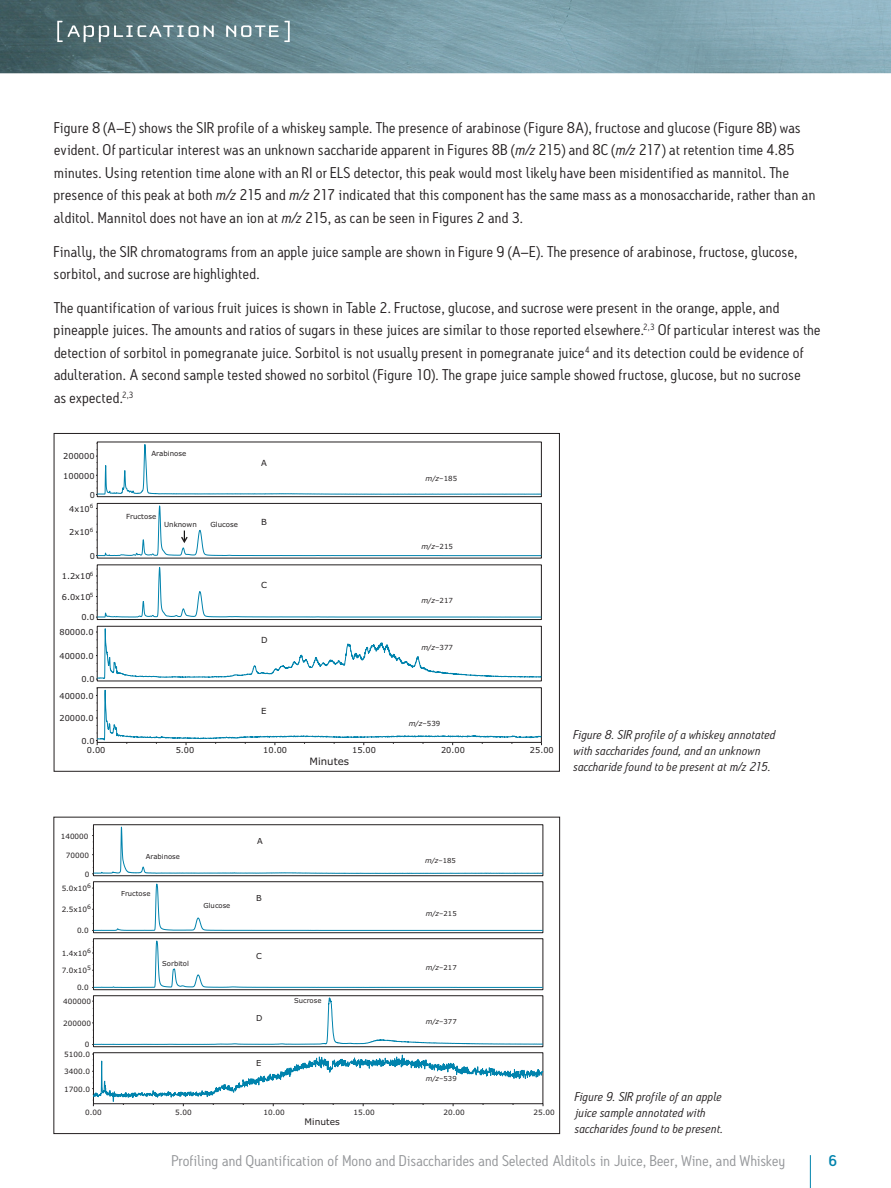
<style>
.page{position:relative;width:891px;height:1188px;background:#fff}
.page>*{position:absolute;margin:0;border:0;box-sizing:border-box;transform-origin:0 0}
.t1{font:15px/22.5px "Antitled OT";letter-spacing:.02em;color:#231f20;scale:1.05 1}
.t2{font:15px "Antitled OT";letter-spacing:.01em;color:#939598;scale:1.05 1}
.t3{font:500 15px "Antitled OT";color:#0083ad;scale:1.05 1}
.t4{font:italic 12.3px/15.8px "Antitled OT";letter-spacing:.02em;color:#231f20;scale:1.05 1}
.t5{font:10.2px "Verdana";color:#231f20}
.t6{font:9px "Verdana";color:#231f20}
.t7{font:8.4px "Verdana";color:#231f20}
.t8{font:8.25px "Verdana";color:#231f20}
.t9{font:7.35px "Verdana";color:#231f20}
.t10{font:7.05px "Verdana";color:#231f20}
.t11{font:6.9px "Verdana";color:#231f20}
.s1{font-style:italic}
</style>
<div class="page">
<hr style="left:810px;top:1155px;width:1px;height:33px;background:#0083ad">
<img style="left:0;top:0;width:891px;height:73px">
<svg style="left:57px;top:21px;width:157px;height:21px;background:#738b8f"></svg>
<svg style="left:226px;top:21px;width:64px;height:21px"></svg>
<svg style="left:96px;top:441px;width:446px;height:2px"></svg>
<svg style="left:96px;top:443px;width:446px;height:116px"></svg>
<svg style="left:96px;top:565px;width:446px;height:180px"></svg>
<svg style="left:96px;top:505px;width:446px;height:51px"></svg>
<svg style="left:92px;top:824px;width:451px;height:5px"></svg>
<svg style="left:92px;top:829px;width:452px;height:104px"></svg>
<svg style="left:92px;top:883px;width:451px;height:48px"></svg>
<div style="left:93px;top:938px;width:450px;height:52px;border:1px solid #231f20"></div>
<svg style="left:92px;top:940px;width:452px;height:167px"></svg>
<div style="left:53px;top:817px;width:507px;height:317px;border:1px solid #231f20"></div>
<p class="t1" style="left:54px;top:116px;width:727px">Figure 8 (A–E) shows the SIR profile of a whiskey sample. The presence of arabinose (Figure 8A), fructose and glucose (Figure 8B) was evident. Of particular interest was an unknown saccharide apparent in Figures 8B (<span class="s1">m/z</span> 215) and 8C (<span class="s1">m/z</span> 217) at retention time 4.85 minutes. Using retention time alone with an RI or ELS detector, this peak would most likely have been misidentified as mannitol. The presence of this peak at both <span class="s1">m/z</span> 215 and <span class="s1">m/z</span> 217 indicated that this component has the same mass as a monosaccharide, rather than an alditol. Mannitol does not have an ion at <span class="s1">m/z</span> 215, as can be seen in Figures 2 and 3.</p>
<p class="t1" style="left:54px;top:240px;width:709px">Finally, the SIR chromatograms from an apple juice sample are shown in Figure 9 (A–E). The presence of arabinose, fructose, glucose, sorbitol, and sucrose are highlighted.</p>
<p class="t1" style="left:54px;top:296px;width:731px">The quantification of various fruit juices is shown in Table 2. Fructose, glucose, and sucrose were present in the orange, apple, and pineapple juices. The amounts and ratios of sugars in these juices are similar to those reported elsewhere.<sup>2,3</sup> Of particular interest was the detection of sorbitol in pomegranate juice. Sorbitol is not usually present in pomegranate juice<sup>4</sup> and its detection could be evidence of adulteration. A second sample tested showed no sorbitol (Figure 10). The grape juice sample showed fructose, glucose, but no sucrose<br>as expected.<sup>2,3</sup></p>
<p class="t8" style="left:63px;top:451px;width:33px">200000</p>
<p class="t8" style="left:63px;top:470px;width:33px">100000</p>
<p class="t8" style="left:90px;top:490px;width:7px">0</p>
<p class="t8" style="left:69px;top:504px;width:26px">4x10<sup>6</sup></p>
<p class="t8" style="left:69px;top:527px;width:26px">2x10<sup>6</sup></p>
<p class="t8" style="left:90px;top:551px;width:7px">0</p>
<p class="t8" style="left:62px;top:571px;width:33px">1.2x10<sup>6</sup></p>
<p class="t8" style="left:62px;top:592px;width:33px">6.0x10<sup>5</sup></p>
<p class="t8" style="left:81px;top:612px;width:15px">0.0</p>
<p class="t8" style="left:60px;top:627px;width:36px">80000.0</p>
<p class="t8" style="left:60px;top:651px;width:36px">40000.0</p>
<p class="t8" style="left:81px;top:674px;width:15px">0.0</p>
<p class="t8" style="left:60px;top:691px;width:36px">40000.0</p>
<p class="t8" style="left:60px;top:713px;width:36px">20000.0</p>
<p class="t8" style="left:81px;top:736px;width:15px">0.0</p>
<p class="t10" style="left:151px;top:449px;width:36px">Arabinose</p>
<p class="t10" style="left:126px;top:512px;width:32px">Fructose</p>
<p class="t10" style="left:164px;top:520px;width:34px">Unknown</p>
<p class="t10" style="left:211px;top:520px;width:29px">Glucose</p>
<p class="t7" style="left:261px;top:457px;width:7px">A</p>
<p class="t7" style="left:261px;top:516px;width:7px">B</p>
<p class="t7" style="left:261px;top:579px;width:7px">C</p>
<p class="t7" style="left:261px;top:634px;width:8px">D</p>
<p class="t7" style="left:261px;top:706px;width:7px">E</p>
<p class="t10" style="left:426px;top:474px;width:33px"><span class="s1">m/z</span>–185</p>
<p class="t10" style="left:421px;top:541px;width:33px"><span class="s1">m/z</span>–215</p>
<p class="t10" style="left:421px;top:596px;width:33px"><span class="s1">m/z</span>–217</p>
<p class="t10" style="left:421px;top:643px;width:33px"><span class="s1">m/z</span>–377</p>
<p class="t10" style="left:409px;top:719px;width:33px"><span class="s1">m/z</span>–539</p>
<p class="t8" style="left:87px;top:745px;width:20px">0.00</p>
<p class="t8" style="left:176px;top:745px;width:20px">5.00</p>
<p class="t8" style="left:263px;top:745px;width:25px">10.00</p>
<p class="t8" style="left:352px;top:745px;width:25px">15.00</p>
<p class="t8" style="left:441px;top:745px;width:25px">20.00</p>
<p class="t8" style="left:530px;top:745px;width:25px">25.00</p>
<p class="t5" style="left:310px;top:755px;width:41px">Minutes</p>
<p class="t4" style="left:574px;top:727px;width:194px">Figure 8. SIR profile of a whiskey annotated with saccharides found, and an unknown saccharide found to be present at m/z 215.</p>
<p class="t9" style="left:61px;top:831px;width:29px">140000</p>
<p class="t9" style="left:66px;top:850px;width:25px">70000</p>
<p class="t9" style="left:85px;top:869px;width:6px">0</p>
<p class="t9" style="left:62px;top:884px;width:31px">5.0x10<sup>6</sup></p>
<p class="t9" style="left:62px;top:905px;width:31px">2.5x10<sup>6</sup></p>
<p class="t9" style="left:77px;top:926px;width:13px">0.0</p>
<p class="t9" style="left:62px;top:949px;width:31px">1.4x10<sup>6</sup></p>
<p class="t9" style="left:62px;top:966px;width:31px">7.0x10<sup>5</sup></p>
<p class="t9" style="left:77px;top:983px;width:13px">0.0</p>
<p class="t9" style="left:63px;top:997px;width:29px">400000</p>
<p class="t9" style="left:63px;top:1018px;width:29px">200000</p>
<p class="t9" style="left:85px;top:1040px;width:6px">0</p>
<p class="t9" style="left:64px;top:1050px;width:27px">5100.0</p>
<p class="t9" style="left:64px;top:1067px;width:27px">3400.0</p>
<p class="t9" style="left:64px;top:1084px;width:27px">1700.0</p>
<p class="t11" style="left:146px;top:852px;width:36px">Arabinose</p>
<p class="t11" style="left:121px;top:889px;width:31px">Fructose</p>
<p class="t11" style="left:203px;top:901px;width:28px">Glucose</p>
<p class="t11" style="left:162px;top:959px;width:28px">Sorbitol</p>
<p class="t8" style="left:257px;top:835px;width:7px">A</p>
<p class="t8" style="left:256px;top:893px;width:7px">B</p>
<p class="t8" style="left:256px;top:951px;width:7px">C</p>
<p class="t8" style="left:256px;top:1013px;width:8px">D</p>
<p class="t8" style="left:256px;top:1058px;width:7px">E</p>
<p class="t11" style="left:294px;top:996px;width:29px">Sucrose</p>
<p class="t11" style="left:425px;top:856px;width:32px"><span class="s1">m/z</span>–185</p>
<p class="t11" style="left:426px;top:910px;width:32px"><span class="s1">m/z</span>–215</p>
<p class="t11" style="left:426px;top:963px;width:32px"><span class="s1">m/z</span>–217</p>
<p class="t11" style="left:426px;top:1017px;width:32px"><span class="s1">m/z</span>–377</p>
<p class="t11" style="left:426px;top:1074px;width:32px"><span class="s1">m/z</span>–539</p>
<p class="t9" style="left:85px;top:1107px;width:18px">0.00</p>
<p class="t9" style="left:175px;top:1107px;width:18px">5.00</p>
<p class="t9" style="left:264px;top:1107px;width:23px">10.00</p>
<p class="t9" style="left:354px;top:1107px;width:23px">15.00</p>
<p class="t9" style="left:444px;top:1107px;width:23px">20.00</p>
<p class="t9" style="left:533px;top:1107px;width:23px">25.00</p>
<p class="t6" style="left:305px;top:1116px;width:37px">Minutes</p>
<p class="t4" style="left:575px;top:1089px;width:143px">Figure 9. SIR profile of an apple juice sample annotated with saccharides found to be present.</p>
<p class="t2" style="left:172px;top:1151px;width:585px">Profiling and Quantification of Mono and Disaccharides and Selected Alditols in Juice, Beer, Wine, and Whiskey</p>
<p class="t3" style="left:829px;top:1151px;width:10px">6</p>
</div>
